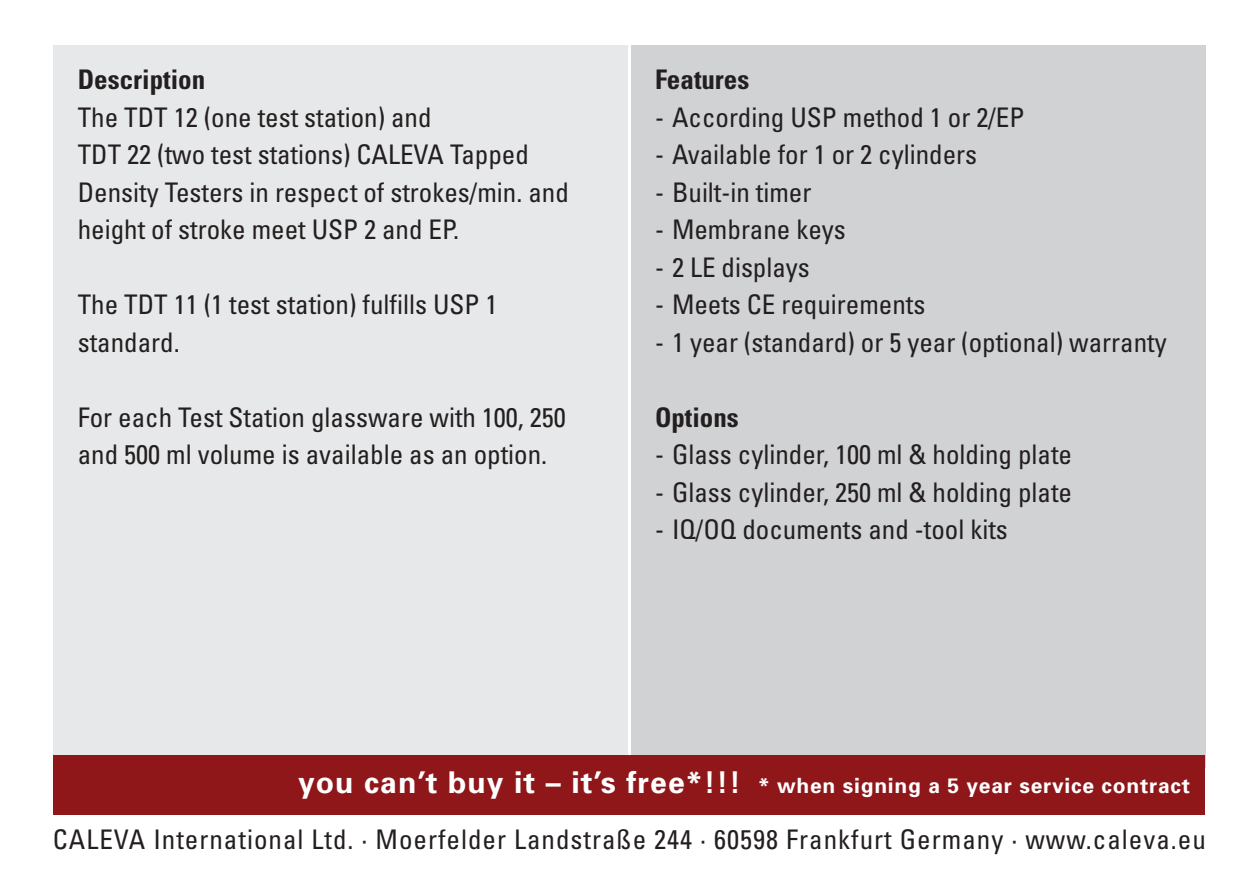
<style>
.page{position:relative;width:1259px;height:893px;background:#fff}
.page>*{position:absolute;margin:0;border:0;box-sizing:border-box;transform-origin:0 0}
.t1{font:condensed 27px/37.5px "Univers";color:#231f20}
.t2{font:condensed 27px "Univers";letter-spacing:.035em;color:#231f20}
.t3{font:700 condensed 27px "Univers";color:#231f20}
.t4{font:700 21px "Univers";letter-spacing:.035em;color:#fff}
.s1{font-size:30px}
</style>
<div class="page">
<div style="left:54px;top:46px;width:574px;height:722px;background:#e7e8e9"></div>
<div style="left:631px;top:46px;width:574px;height:722px;background:#d1d2d4"></div>
<div style="left:54px;top:755px;width:1151px;height:60px;background:#8f171a"></div>
<p class="t3" style="left:78px;top:70px;width:129px">Description</p>
<p class="t1" style="left:78px;top:100px;width:492px">The TDT 12 (one test station) and<br>TDT 22 (two test stations) CALEVA Tapped Density Testers in respect of strokes/min. and height of stroke meet USP 2 and EP.</p>
<p class="t1" style="left:78px;top:288px;width:421px">The TDT 11 (1 test station) fulfills USP 1 standard.</p>
<p class="t1" style="left:78px;top:400px;width:489px">For each Test Station glassware with 100, 250 and 500 ml volume is available as an option.</p>
<p class="t3" style="left:655px;top:70px;width:96px">Features</p>
<p class="t1" style="left:655px;top:100px;width:371px">- According USP method 1 or 2/EP</p>
<p class="t1" style="left:655px;top:138px;width:324px">- Available for 1 or 2 cylinders</p>
<p class="t1" style="left:655px;top:175px;width:158px">- Built-in timer</p>
<p class="t1" style="left:655px;top:213px;width:192px">- Membrane keys</p>
<p class="t1" style="left:655px;top:250px;width:156px">- 2 LE displays</p>
<p class="t1" style="left:655px;top:288px;width:272px">- Meets CE requirements</p>
<p class="t1" style="left:655px;top:325px;width:513px">- 1 year (standard) or 5 year (optional) warranty</p>
<p class="t3" style="left:655px;top:407px;width:85px">Options</p>
<p class="t1" style="left:655px;top:438px;width:418px">- Glass cylinder, 100 ml &amp; holding plate</p>
<p class="t1" style="left:655px;top:475px;width:418px">- Glass cylinder, 250 ml &amp; holding plate</p>
<p class="t1" style="left:655px;top:513px;width:354px">- IQ/OQ documents and -tool kits</p>
<p class="t4" style="left:298px;top:778px;width:893px"><span class="s1">you can’t buy it – it’s free*!!!</span> * when signing a 5 year service contract</p>
<p class="t2" style="left:53px;top:829px;width:1154px">CALEVA International Ltd. · Moerfelder Landstraße 244 · 60598 Frankfurt Germany · www.caleva.eu</p>
</div>
